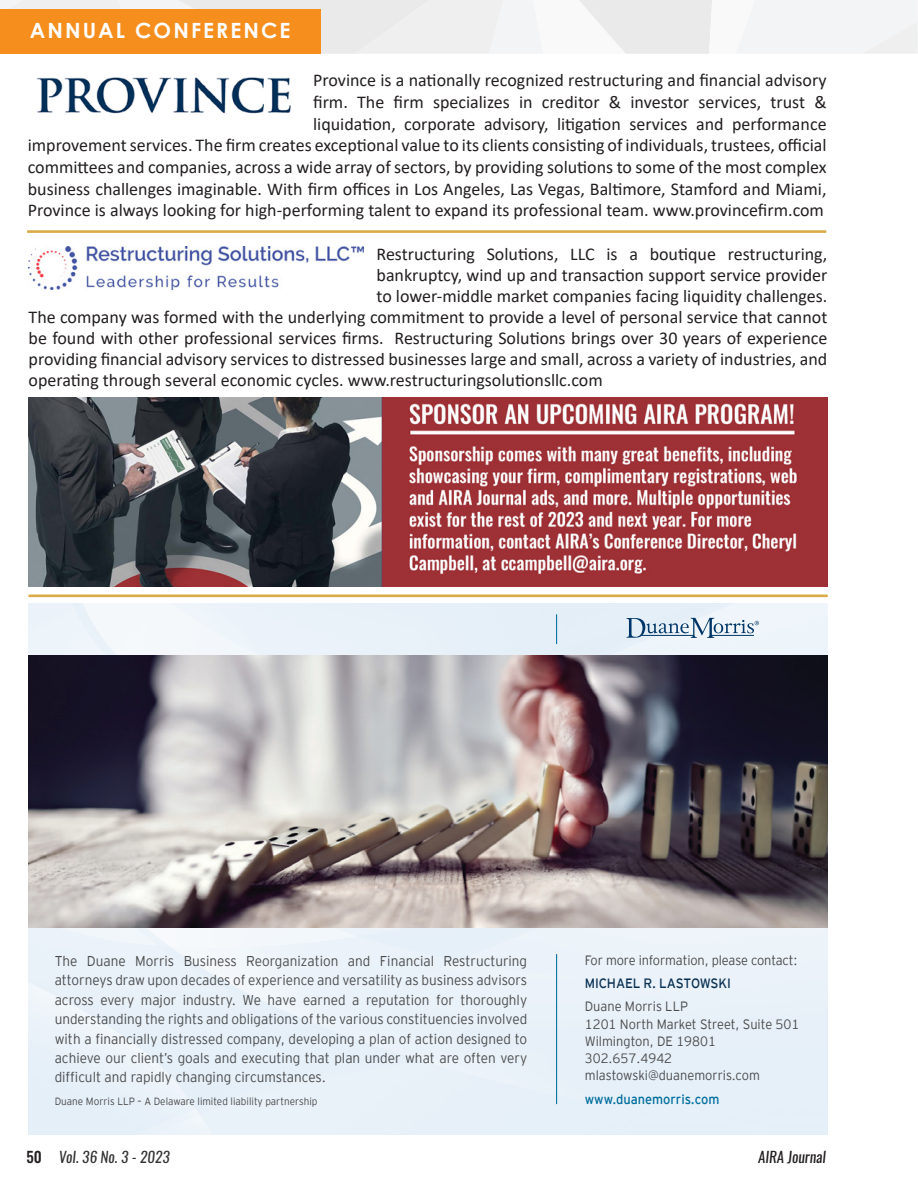
<style>
.page{position:relative;width:918px;height:1188px;background:#fff}
.page>*{position:absolute;margin:0;border:0;box-sizing:border-box;transform-origin:0 0}
.Article_-_Body{font:700 21px "Century Gothic";letter-spacing:.1em;color:#fff}
.Article_-_Body-2{font:18px/21.6px "Calibri";color:#231f20;text-align:right}
.t1{font:italic 15px "Oswald";color:#333}
.t2{font:italic 15px "Oswald";color:#231f20}
.t3{font:300 14.25px/19.5px "EY Interstate";color:#4b4c4d;text-align:justify;scale:.95 1}
.t4{font:300 13.5px/17.2px "EY Interstate";color:#4b4c4d;scale:.95 1}
.t5{font:13.5px "EY Interstate";color:#006e9f;scale:.95 1}
.t6{font:300 10.5px "EY Interstate";color:#4b4c4d;scale:.95 1}
.s1{font-weight:400;color:#093153}
.s2{font-weight:500;font-style:normal;color:#231f20}
</style>
<div class="page">
<img style="left:37px;top:77px;width:254px;height:37px">
<img style="left:29px;top:246px;width:334px;height:44px">
<svg style="left:0;top:0;width:918px;height:54px"></svg>
<div style="left:0;top:9px;width:320px;height:44px;background:#f68e1e"></div>
<hr style="left:27px;top:230px;width:799px;height:3px;background:#d9aa45">
<img style="left:29px;top:655px;width:799px;height:273px">
<div style="left:29px;top:604px;width:799px;height:51px;background:#ebf2f9"></div>
<svg style="left:627px;top:618px;width:132px;height:20px"></svg>
<hr style="left:556px;top:954px;width:1px;height:150px;background:#006e9f">
<hr style="left:556px;top:614px;width:1px;height:30px;background:#006e9f">
<img style="left:29px;top:398px;width:799px;height:189px">
<hr style="left:28px;top:595px;width:800px;height:2px;background:#d9aa45">
<p class="Article_-_Body" style="left:30px;top:14px;width:262px">ANNUAL CONFERENCE</p>
<p class="Article_-_Body-2" style="left:28px;top:69px;width:800px">Province is a nationally recognized restructuring and financial advisory<br>firm. The firm specializes in creditor &amp; investor services, trust &amp;<br>liquidation, corporate advisory, litigation services and performance<br>improvement services. The firm creates exceptional value to its clients consisting of individuals, trustees, official committees and companies, across a wide array of sectors, by providing solutions to some of the most complex business challenges imaginable. With firm offices in Los Angeles, Las Vegas, Baltimore, Stamford and Miami, Province is always looking for high-performing talent to expand its professional team. www.provincefirm.com</p>
<p class="Article_-_Body-2" style="left:377px;top:243px;width:452px">Restructuring Solutions, LLC is a boutique restructuring,</p>
<p class="Article_-_Body-2" style="left:377px;top:264px;width:452px">bankruptcy, wind up and transaction support service provider</p>
<p class="Article_-_Body-2" style="left:377px;top:285px;width:452px">to lower-middle market companies facing liquidity challenges.</p>
<p class="Article_-_Body-2" style="left:29px;top:306px;width:800px">The company was formed with the underlying commitment to provide a level of personal service that cannot</p>
<p class="Article_-_Body-2" style="left:29px;top:327px;width:800px">be found with other professional services firms. Restructuring Solutions brings over 30 years of experience</p>
<p class="Article_-_Body-2" style="left:29px;top:348px;width:800px">providing financial advisory services to distressed businesses large and small, across a variety of industries, and</p>
<p class="Article_-_Body-2" style="left:29px;top:369px;width:576px">operating through several economic cycles. www.restructuringsolutionsllc.com</p>
<p class="t3" style="left:55px;top:950px;width:499px">The Duane Morris Business Reorganization and Financial Restructuring attorneys draw upon decades of experience and versatility as business advisors across every major industry. We have earned a reputation for thoroughly understanding the rights and obligations of the various constituencies involved with a financially distressed company, developing a plan of action designed to achieve our client’s goals and executing that plan under what are often very difficult and rapidly changing circumstances.</p>
<p class="t4" style="left:585px;top:948px;width:225px;line-height:23.2px">For more information, please contact:<br><span class="s1">MICHAEL R. LASTOWSKI<br></span>Duane Morris LLP</p>
<p class="t4" style="left:585px;top:1014px;width:227px">1201 North Market Street, Suite 501<br>Wilmington, DE 19801<br>302.657.4942 mlastowski@duanemorris.com</p>
<p class="t5" style="left:585px;top:1089px;width:143px">www.duanemorris.com</p>
<p class="t6" style="left:55px;top:1094px;width:278px">Duane Morris LLP – A Delaware limited liability partnership</p>
<p class="t1" style="left:27px;top:1146px;width:145px"><span class="s2">50</span> Vol. 36 No. 3 - 2023</p>
<p class="t2" style="left:758px;top:1146px;width:69px">AIRA Journal</p>
</div>
